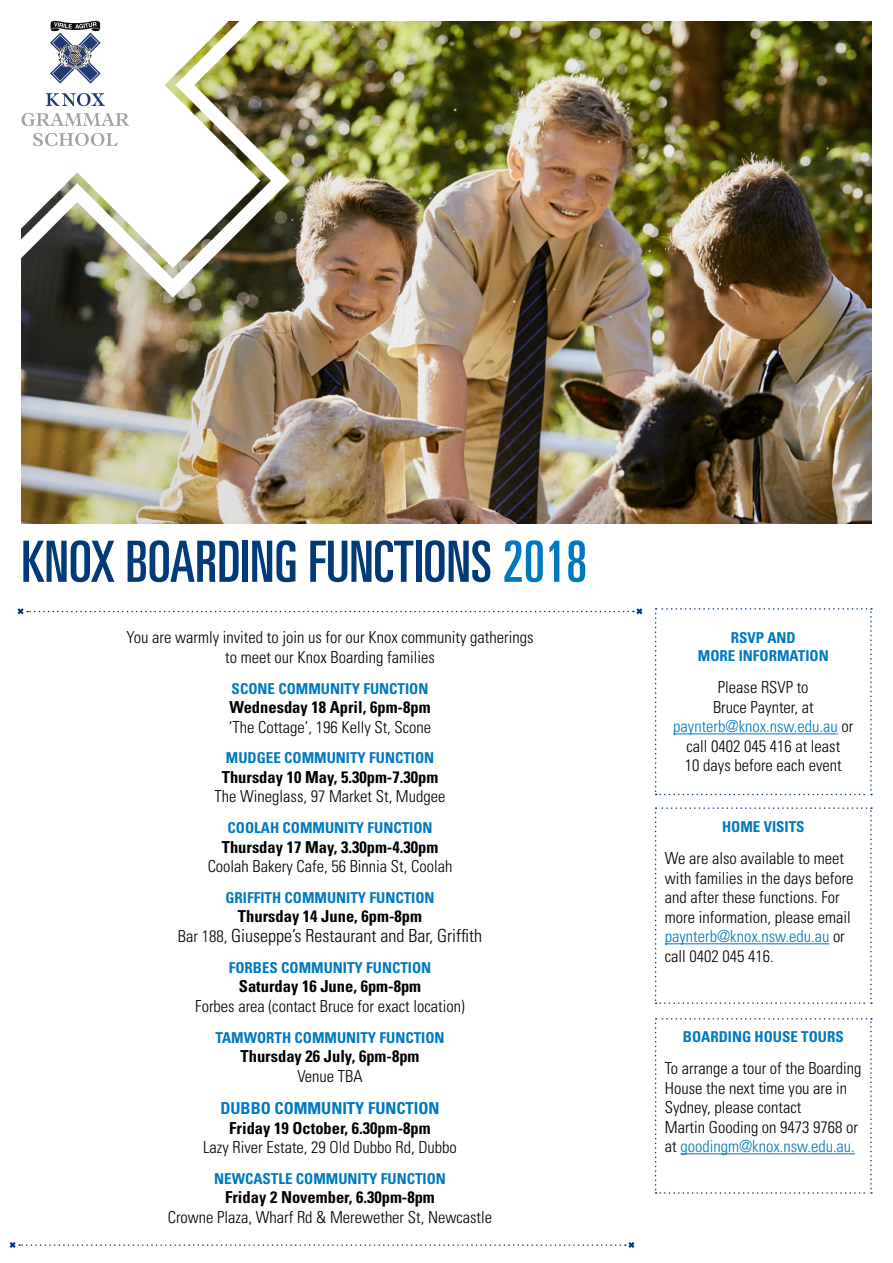
<style>
.page{position:relative;width:893px;height:1263px;background:#fff}
.page>*{position:absolute;margin:0;border:0;box-sizing:border-box;transform-origin:0 0}
.t1{font:ultra-condensed 57px "Univers LT Std";color:#003a78}
.t2{font:300 condensed 18px "Univers LT Std";color:#000}
.t3{font:300 condensed 16.5px/19.5px "Univers LT Std";color:#000;text-align:center}
.t4{font:700 condensed 16.5px "Univers LT Std";color:#000}
.t5{font:700 condensed 16.5px "Univers LT Std";color:#0078bf}
.t6{font:700 condensed 15px/18px "Univers LT Std";color:#0078bf;text-align:center}
.s1{color:#0078bf}
.s2{font-size:16.5px}
</style>
<div class="page">
<img style="left:21px;top:21px;width:851px;height:502px">
<img style="left:21px;top:20px;width:269px;height:278px">
<svg style="left:50px;top:21px;width:51px;height:63px"></svg>
<svg style="left:22px;top:113px;width:107px;height:13px"></svg>
<svg style="left:33px;top:133px;width:85px;height:13px"></svg>
<svg style="left:46px;top:93px;width:59px;height:13px"></svg>
<svg style="left:9px;top:1242px;width:626px;height:6px"></svg>
<svg style="left:17px;top:608px;width:626px;height:7px"></svg>
<svg style="left:655px;top:608px;width:217px;height:187px"></svg>
<svg style="left:655px;top:807px;width:217px;height:197px"></svg>
<svg style="left:655px;top:1018px;width:217px;height:176px"></svg>
<h1 class="t1" style="left:21px;top:529px;width:568px">KNOX BOARDING FUNCTIONS <span class="s1">2018</span></h1>
<p class="t3" style="left:127px;top:628px;width:408px">You are warmly invited to join us for our Knox community gatherings to meet our Knox Boarding families</p>
<p class="t6" style="left:232px;top:679px;width:198px">SCONE COMMUNITY FUNCTION</p>
<p class="t4" style="left:229px;top:697px;width:203px">Wednesday 18 April, 6pm-8pm</p>
<p class="t3" style="left:229px;top:717px;width:204px">‘The Cottage’, 196 Kelly St, Scone</p>
<p class="t6" style="left:226px;top:749px;width:210px">MUDGEE COMMUNITY FUNCTION</p>
<p class="t4" style="left:222px;top:767px;width:218px">Thursday 10 May, 5.30pm-7.30pm</p>
<p class="t3" style="left:215px;top:787px;width:232px">The Wineglass, 97 Market St, Mudgee</p>
<p class="t6" style="left:227px;top:819px;width:207px">COOLAH COMMUNITY FUNCTION</p>
<p class="t4" style="left:222px;top:837px;width:218px">Thursday 17 May, 3.30pm-4.30pm</p>
<p class="t3" style="left:208px;top:857px;width:246px">Coolah Bakery Cafe, 56 Binnia St, Coolah</p>
<p class="t6" style="left:225px;top:888px;width:211px">GRIFFITH COMMUNITY FUNCTION</p>
<p class="t4" style="left:238px;top:906px;width:186px">Thursday 14 June, 6pm-8pm</p>
<p class="t2" style="left:178px;top:925px;width:306px"><span class="s2">Bar 188,</span> Giuseppe’s Restaurant and Bar, Griffith</p>
<p class="t6" style="left:229px;top:958px;width:204px">FORBES COMMUNITY FUNCTION</p>
<p class="t4" style="left:239px;top:976px;width:184px">Saturday 16 June, 6pm-8pm</p>
<p class="t3" style="left:195px;top:996px;width:271px">Forbes area (contact Bruce for exact location)</p>
<p class="t6" style="left:215px;top:1028px;width:231px">TAMWORTH COMMUNITY FUNCTION</p>
<p class="t4" style="left:241px;top:1046px;width:180px">Thursday 26 July, 6pm-8pm</p>
<p class="t3" style="left:297px;top:1066px;width:67px">Venue TBA</p>
<p class="t5" style="left:220px;top:1098px;width:221px">DUBBO COMMUNITY FUNCTION</p>
<p class="t4" style="left:229px;top:1117px;width:203px">Friday 19 October, 6.30pm-8pm</p>
<p class="t3" style="left:203px;top:1137px;width:255px">Lazy River Estate, 29 Old Dubbo Rd, Dubbo</p>
<p class="t6" style="left:214px;top:1169px;width:233px">NEWCASTLE COMMUNITY FUNCTION</p>
<p class="t4" style="left:225px;top:1187px;width:211px">Friday 2 November, 6.30pm-8pm</p>
<p class="t3" style="left:168px;top:1207px;width:326px">Crowne Plaza, Wharf Rd &amp; Merewether St, Newcastle</p>
<p class="t6" style="left:698px;top:629px;width:132px">RSVP AND<br>MORE INFORMATION</p>
<p class="t3" style="left:673px;top:678px;width:182px">Please RSVP to<br>Bruce Paynter, at <span class="s1">paynterb@knox.nsw.edu.au</span> or call 0402 045 416 at least<br>10 days before each event</p>
<p class="t6" style="left:722px;top:817px;width:84px">HOME VISITS</p>
<p class="t3" style="left:665px;top:849px;width:190px;text-align:left">We are also available to meet with families in the days before and after these functions. For more information, please email <span class="s1">paynterb@knox.nsw.edu.au</span> or call 0402 045 416.</p>
<p class="t6" style="left:683px;top:1027px;width:162px">BOARDING HOUSE TOURS</p>
<p class="t3" style="left:665px;top:1058px;width:198px;text-align:left">To arrange a tour of the Boarding<br>House the next time you are in<br>Sydney, please contact<br>Martin Gooding on 9473 9768 or at <span class="s1">goodingm@knox.nsw.edu.au.</span></p>
</div>
